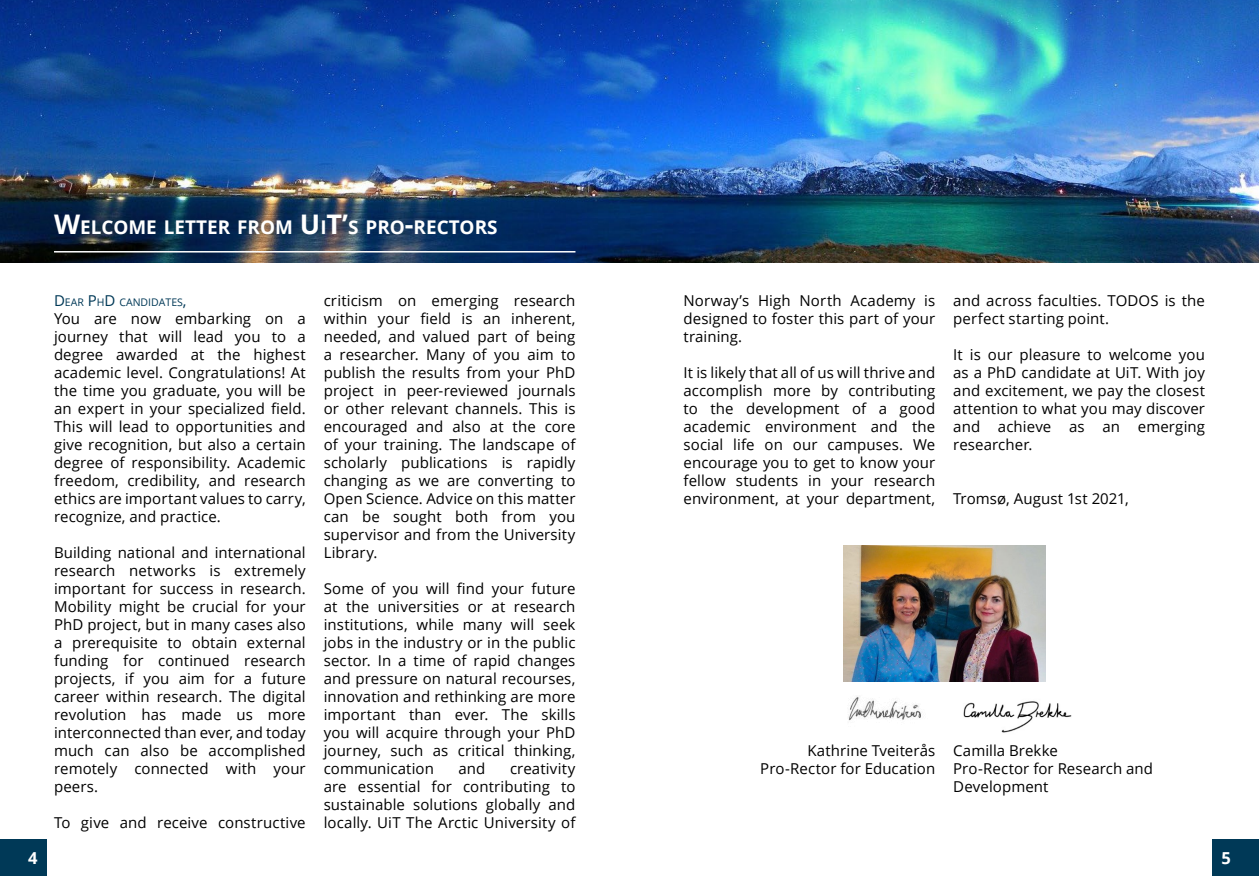
<style>
.page{position:relative;width:1259px;height:893px;background:#fff}
.page>*{position:absolute;margin:0;border:0;box-sizing:border-box;transform-origin:0 0}
.t1{font:700 18.9px "Open Sans";color:#fff}
.t2{font:700 16.5px "Open Sans";color:#fff}
.t3{font:15px/18px "Open Sans";letter-spacing:.005em;color:#000;text-align:justify}
.t4{font:10.5px "Open Sans";color:#003957}
.s1{font-size:27px}
.s2{font-size:15px}
</style>
<div class="page">
<img style="left:0;top:0;width:1259px;height:263px">
<div style="left:1213px;top:839px;width:46px;height:37px;background:#003957"></div>
<div style="left:0;top:839px;width:46px;height:37px;background:#003957"></div>
<hr style="left:54px;top:251px;width:521px;height:2px;background:#fff">
<img style="left:848px;top:697px;width:73px;height:24px">
<img style="left:963px;top:701px;width:109px;height:32px">
<img style="left:843px;top:546px;width:202px;height:136px">
<p class="t1" style="left:54px;top:214px;width:445px"><span class="s1">W</span>ELCOME LETTER FROM <span class="s1">U</span>I<span class="s1">T’</span>S PRO<span class="s1">-</span>RECTORS</p>
<p class="t4" style="left:54px;top:295px;width:134px"><span class="s2">D</span>EAR <span class="s2">P</span>H<span class="s2">D</span> CAND IDATES<span class="s2">,</span></p>
<p class="t3" style="left:54px;top:309px;width:253px">You are now embarking on a journey that will lead you to a degree awarded at the highest academic level. Congratulations! At the time you graduate, you will be an expert in your specialized field.<br>This will lead to opportunities and give recognition, but also a certain degree of responsibility. Academic freedom, credibility, and research ethics are important values to carry, recognize, and practice.</p>
<p class="t3" style="left:54px;top:543px;width:253px">Building national and international research networks is extremely important for success in research.<br>Mobility might be crucial for your PhD project, but in many cases also a prerequisite to obtain external funding for continued research projects, if you aim for a future career within research. The digital revolution has made us more interconnected than ever, and today much can also be accomplished remotely connected with your peers.</p>
<p class="t3" style="left:54px;top:813px;width:253px">To give and receive constructive</p>
<p class="t3" style="left:324px;top:291px;width:253px">criticism on emerging research within your field is an inherent, needed, and valued part of being a researcher. Many of you aim to publish the results from your PhD project in peer-reviewed journals or other relevant channels. This is encouraged and also at the core of your training. The landscape of scholarly publications is rapidly changing as we are converting to Open Science. Advice on this matter can be sought both from you supervisor and from the University Library.</p>
<p class="t3" style="left:324px;top:579px;width:253px">Some of you will find your future at the universities or at research institutions, while many will seek jobs in the industry or in the public sector. In a time of rapid changes and pressure on natural recourses, innovation and rethinking are more important than ever. The skills you will acquire through your PhD journey, such as critical thinking, communication</p>
<p class="t3" style="left:458px;top:759px;width:28px">and</p>
<p class="t3" style="left:324px;top:759px;width:253px;text-indent:186px">creativity are essential for contributing to sustainable solutions globally and locally. UiT The Arctic University of</p>
<p class="t3" style="left:683px;top:291px;width:253px">Norway’s High North Academy is designed to foster this part of your training.</p>
<p class="t3" style="left:683px;top:363px;width:253px">It is likely that all of us will thrive and accomplish more by contributing to the development of a good academic environment and the social life on our campuses. We encourage you to get to know your fellow students in your research environment, at your department,</p>
<p class="t3" style="left:953px;top:291px;width:253px">and across faculties. TODOS is the perfect starting point.</p>
<p class="t3" style="left:953px;top:345px;width:253px">It is our pleasure to welcome you as a PhD candidate at UiT. With joy and excitement, we pay the closest attention to what you may discover and achieve as an emerging researcher.</p>
<p class="t3" style="left:953px;top:489px;width:177px">Tromsø, August 1st 2021,</p>
<p class="t3" style="left:760px;top:741px;width:176px;text-align:right">Kathrine Tveiterås<br>Pro-Rector for Education</p>
<p class="t3" style="left:953px;top:741px;width:201px;text-align:left">Camilla Brekke<br>Pro-Rector for Research and<br>Development</p>
<p class="t2" style="left:28px;top:846px;width:11px">4</p>
<p class="t2" style="left:1221px;top:846px;width:11px">5</p>
</div>
